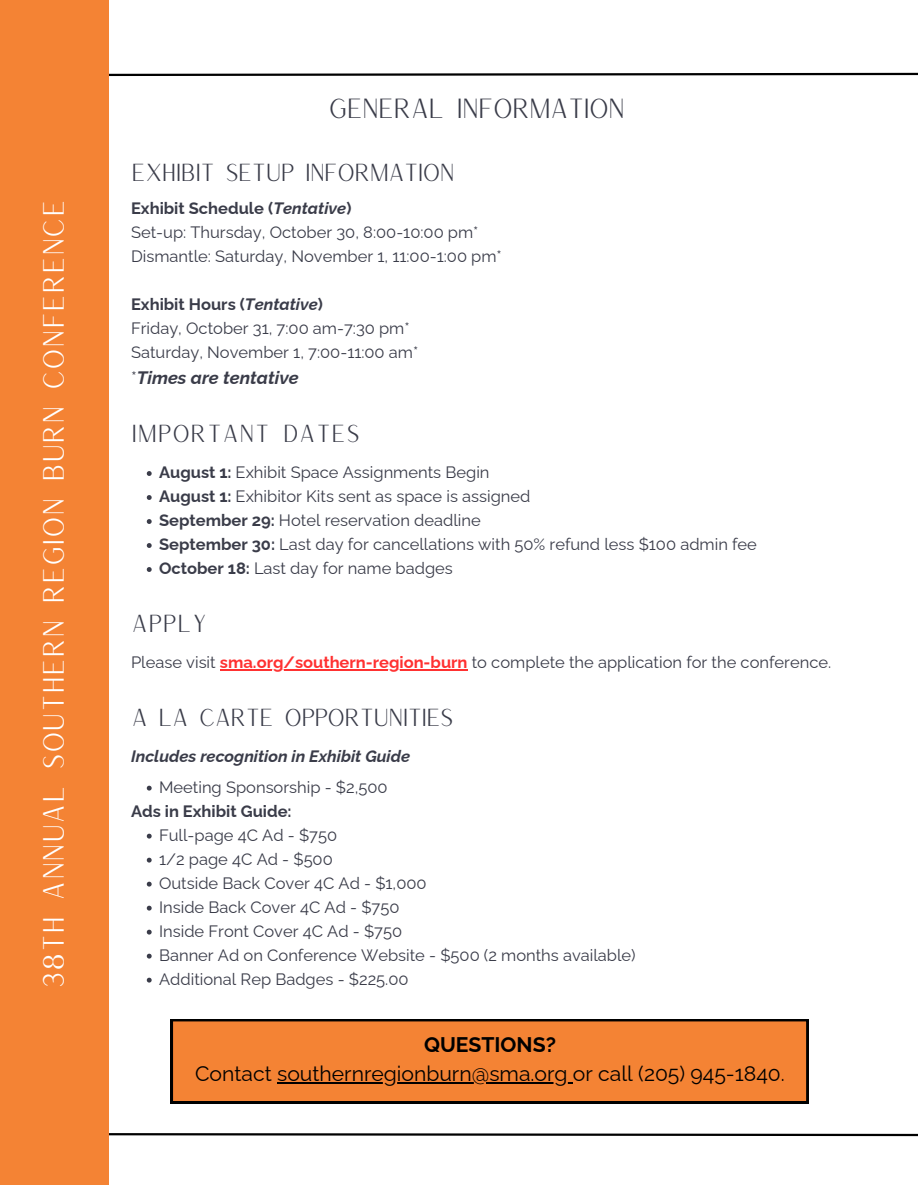
<style>
.page{position:relative;width:918px;height:1188px;background:#fff}
.page>*{position:absolute;margin:0;border:0;box-sizing:border-box;transform-origin:0 0}
.t1{font:28.65px "Versailles";color:#fff}
.t2{font:27px "Versailles";letter-spacing:-.06em;color:#3a3c49}
.t3{font:24px "Versailles";letter-spacing:-.06em;color:#3a3c49}
.t4{font:24px "Versailles";color:#3a3c49}
.t5{font:21.15px/29.2px "Raleway";color:#000;text-align:center}
.t6{font:italic 700 18px "Raleway";color:#3a3c49}
.t7{font:16.5px "Raleway";color:#3a3c49}
.t8{font:700 16.5px "Raleway";color:#3a3c49}
.t9{font:italic 700 16.5px "Raleway";color:#3a3c49}
.s1{font-style:italic}
.s2{font-weight:400;font-style:normal}
.s3{font-weight:700}
.s4{font-weight:700;color:#ff3131}
</style>
<div class="page">
<svg style="left:147px;top:471px;width:5px;height:5px"></svg>
<svg style="left:147px;top:495px;width:5px;height:5px"></svg>
<svg style="left:147px;top:519px;width:5px;height:5px"></svg>
<svg style="left:147px;top:543px;width:5px;height:5px"></svg>
<svg style="left:147px;top:567px;width:5px;height:5px"></svg>
<hr style="left:220px;top:669px;width:248px;height:2px;background:#ff3131">
<svg style="left:147px;top:786px;width:5px;height:5px"></svg>
<svg style="left:147px;top:834px;width:5px;height:5px"></svg>
<svg style="left:147px;top:858px;width:5px;height:5px"></svg>
<svg style="left:147px;top:882px;width:5px;height:5px"></svg>
<svg style="left:147px;top:906px;width:5px;height:5px"></svg>
<svg style="left:147px;top:930px;width:5px;height:5px"></svg>
<svg style="left:147px;top:954px;width:5px;height:5px"></svg>
<svg style="left:147px;top:978px;width:5px;height:5px"></svg>
<svg style="left:109px;top:1133px;width:809px;height:4px"></svg>
<svg style="left:109px;top:72px;width:809px;height:5px"></svg>
<div style="left:0;top:0;width:109px;height:1185px;background:#f48334"></div>
<svg style="left:171px;top:1019px;width:637px;height:84px;background:#e27930"></svg>
<hr style="left:277px;top:1082px;width:296px;height:1px;background:#000">
<p class="t1" style="left:35px;top:989px;width:791px;rotate:-90deg">38TH ANNUAL SOUTHERN REGION BURN CONFERENCE</p>
<h1 class="t2" style="left:329px;top:91px;width:298px">GENERAL INFORMATION</h1>
<p class="t3" style="left:131px;top:157px;width:326px">EXHIBIT SETUP INFORMATION</p>
<h1 class="t8" style="left:131px;top:198px;width:222px">Exhibit Schedule (<span class="s1">Tentative</span>)</h1>
<h2 class="t7" style="left:131px;top:222px;width:349px">Set‐up: Thursday, October 30, 8:00-10:00 pm*</h2>
<p class="t7" style="left:131px;top:246px;width:372px">Dismantle: Saturday, November 1, 11:00‐1:00 pm*</p>
<p class="t8" style="left:131px;top:294px;width:193px">Exhibit Hours (<span class="s1">Tentative</span>)</p>
<p class="t7" style="left:131px;top:318px;width:280px">Friday, October 31, 7:00 am‐7:30 pm*</p>
<p class="t7" style="left:131px;top:342px;width:289px">Saturday, November 1, 7:00‐11:00 am*</p>
<p class="t6" style="left:131px;top:367px;width:169px"><span class="s2">*</span>Times are tentative</p>
<p class="t4" style="left:131px;top:418px;width:231px">IMPORTANT DATES</p>
<p class="t7" style="left:159px;top:463px;width:332px"><span class="s3">August 1:</span> Exhibit Space Assignments Begin</p>
<h3 class="t7" style="left:159px;top:487px;width:373px"><span class="s3">August 1:</span> Exhibitor Kits sent as space is assigned</h3>
<p class="t7" style="left:159px;top:511px;width:323px"><span class="s3">September 29:</span> Hotel reservation deadline</p>
<p class="t7" style="left:159px;top:535px;width:599px"><span class="s3">September 30:</span> Last day for cancellations with 50% refund less $100 admin fee</p>
<p class="t7" style="left:159px;top:559px;width:295px"><span class="s3">October 18:</span> Last day for name badges</p>
<p class="t3" style="left:131px;top:608px;width:78px">APPLY</p>
<p class="t7" style="left:131px;top:653px;width:702px">Please visit <span class="s4">sma.org/southern-region-burn</span> to complete the application for the conference.</p>
<h3 class="t3" style="left:131px;top:702px;width:325px">A LA CARTE OPPORTUNITIES</h3>
<p class="t9" style="left:131px;top:747px;width:281px">Includes recognition in Exhibit Guide</p>
<h3 class="t7" style="left:159px;top:777px;width:230px">Meeting Sponsorship - $2,500</h3>
<h5 class="t8" style="left:131px;top:801px;width:162px">Ads in Exhibit Guide:</h5>
<p class="t7" style="left:159px;top:825px;width:180px">Full-page 4C Ad ‐ $750</p>
<h5 class="t7" style="left:159px;top:849px;width:175px">1/2 page 4C Ad ‐ $500</h5>
<p class="t7" style="left:159px;top:873px;width:269px">Outside Back Cover 4C Ad ‐ $1,000</p>
<p class="t7" style="left:159px;top:897px;width:242px">Inside Back Cover 4C Ad ‐ $750</p>
<p class="t7" style="left:159px;top:921px;width:245px">Inside Front Cover 4C Ad ‐ $750</p>
<p class="t7" style="left:159px;top:945px;width:478px">Banner Ad on Conference Website ‐ $500 (2 months available)</p>
<p class="t7" style="left:159px;top:969px;width:251px">Additional Rep Badges - $225.00</p>
<p class="t5" style="left:195px;top:1030px;width:591px"><span class="s3">QUESTIONS?<br></span>Contact southernregionburn@sma.org or call (205) 945-1840.</p>
</div>
